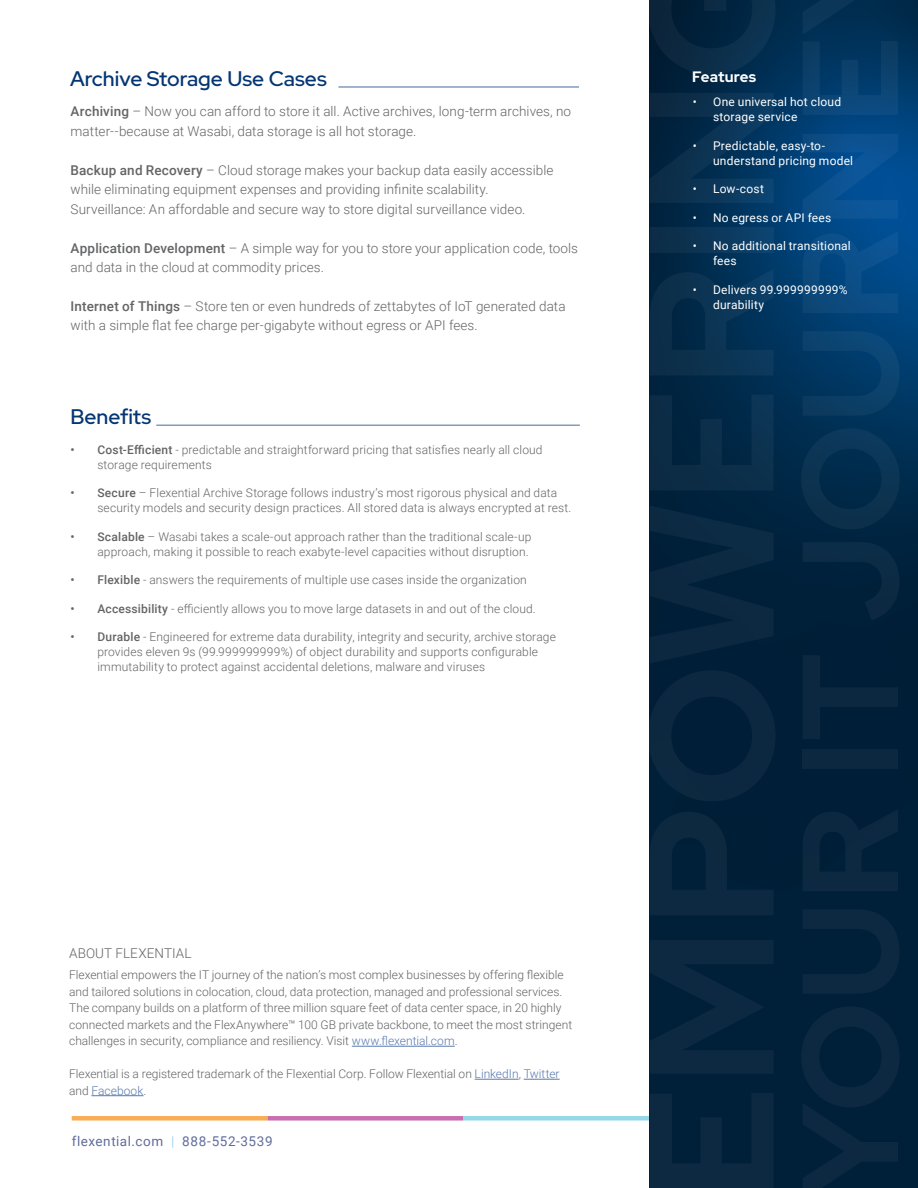
<style>
.page{position:relative;width:918px;height:1188px;background:#fff}
.page>*{position:absolute;margin:0;border:0;box-sizing:border-box;transform-origin:0 0}
.t1{font:500 21px "Red Hat Display";color:#043673}
.t2{font:700 15px "Red Hat Display";letter-spacing:.005em;color:#fff}
.t3{font:300 13.5px/19.5px "Roboto";letter-spacing:.005em;color:#636466}
.t4{font:13.5px "Roboto";letter-spacing:.04em;color:#606c9c}
.t5{font:300 12px/16.5px "Roboto";letter-spacing:.005em;color:#636466}
.t6{font:12px/15px "Roboto";letter-spacing:.015em;color:#fff}
.s1{font-weight:500}
.s2{color:#5879b0}
.s3{color:#9fd6f5}
</style>
<div class="page">
<div style="left:463px;top:1116px;width:196px;height:5px;background:#93d9ea"></div>
<div style="left:267px;top:1116px;width:196px;height:5px;background:#c86eb1"></div>
<div style="left:72px;top:1116px;width:195px;height:5px;background:#f9ad56"></div>
<svg style="left:649px;top:0;width:269px;height:1188px;background:#002747"></svg>
<hr style="left:338px;top:87px;width:241px;height:1px;background:#043673">
<hr style="left:352px;top:1046px;width:103px;height:1px;background:#5879b0">
<hr style="left:475px;top:1079px;width:44px;height:1px;background:#5879b0">
<hr style="left:524px;top:1079px;width:36px;height:1px;background:#5879b0">
<hr style="left:91px;top:1095px;width:53px;height:1px;background:#5879b0">
<hr style="left:156px;top:425px;width:424px;height:1px;background:#043673">
<h1 class="t1" style="left:70px;top:64px;width:258px">Archive Storage Use Cases</h1>
<p class="t3" style="left:71px;top:101px;width:502px"><span class="s1">Archiving</span> – Now you can afford to store it all. Active archives, long-term archives, no matter--because at Wasabi, data storage is all hot storage.</p>
<p class="t3" style="left:71px;top:159px;width:484px"><span class="s1">Backup and Recovery</span> – Cloud storage makes your backup data easily accessible while eliminating equipment expenses and providing infinite scalability.<br>Surveillance: An affordable and secure way to store digital surveillance video.</p>
<p class="t3" style="left:71px;top:237px;width:509px"><span class="s1">Application Development</span> – A simple way for you to store your application code, tools and data in the cloud at commodity prices.</p>
<p class="t3" style="left:71px;top:296px;width:497px"><span class="s1">Internet of Things</span> – Store ten or even hundreds of zettabytes of IoT generated data with a simple flat fee charge per-gigabyte without egress or API fees.</p>
<h1 class="t1" style="left:70px;top:403px;width:82px">Benefits</h1>
<p class="t5" style="left:97px;top:442px;width:447px;line-height:15px;text-indent:-27px"><span class="s1">• Cost-Efficient</span> - predictable and straightforward pricing that satisfies nearly all cloud storage requirements</p>
<p class="t5" style="left:97px;top:485px;width:475px;line-height:15px;text-indent:-27px"><span class="s1">• Secure</span> – Flexential Archive Storage follows industry’s most rigorous physical and data security models and security design practices. All stored data is always encrypted at rest.</p>
<p class="t5" style="left:70px;top:529px;width:463px;line-height:15px;text-align:right"><span class="s1">• Scalable</span> – Wasabi takes a scale-out approach rather than the traditional scale-up approach, making it possible to reach exabyte-level capacities without disruption.</p>
<p class="t5" style="left:70px;top:571px;width:458px"><span class="s1">• Flexible</span> - answers the requirements of multiple use cases inside the organization</p>
<p class="t5" style="left:70px;top:600px;width:467px"><span class="s1">• Accessibility</span> - efficiently allows you to move large datasets in and out of the cloud.</p>
<p class="t5" style="left:97px;top:629px;width:460px;line-height:15px;text-indent:-27px"><span class="s1">• Durable</span> - Engineered for extreme data durability, integrity and security, archive storage provides eleven 9s (99.999999999%) of object durability and supports configurable immutability to protect against accidental deletions, malware and viruses</p>
<p class="t3" style="left:69px;top:943px;width:124px">ABOUT FLEXENTIAL</p>
<p class="t5" style="left:69px;top:966px;width:505px">Flexential empowers the IT journey of the nation’s most complex businesses by offering flexible and tailored solutions in colocation, cloud, data protection, managed and professional services.<br>The company builds on a platform of three million square feet of data center space, in 20 highly connected markets and the FlexAnywhere™ 100 GB private backbone, to meet the most stringent challenges in security, compliance and resiliency. Visit <span class="s2">www.flexential.com</span>.</p>
<p class="t5" style="left:69px;top:1065px;width:492px">Flexential is a registered trademark of the Flexential Corp. Follow Flexential on <span class="s2">LinkedIn</span>, <span class="s2">Twitter </span>and <span class="s2">Facebook</span>.</p>
<p class="t4" style="left:72px;top:1132px;width:202px">flexential.com <span class="s3">|</span> 888-552-3539</p>
<p class="t2" style="left:692px;top:67px;width:66px">Features</p>
<p class="t6" style="left:713px;top:94px;width:129px;text-indent:-20px">• One universal hot cloud storage service</p>
<p class="t6" style="left:713px;top:138px;width:142px;text-indent:-20px">• Predictable, easy-to&shy;understand pricing model</p>
<p class="t6" style="left:693px;top:181px;width:73px">• Low-cost</p>
<p class="t6" style="left:693px;top:210px;width:140px">• No egress or API fees</p>
<p class="t6" style="left:713px;top:238px;width:139px;text-indent:-20px">• No additional transitional fees</p>
<p class="t6" style="left:713px;top:282px;width:136px;text-indent:-20px">• Delivers 99.999999999% durability</p>
</div>
